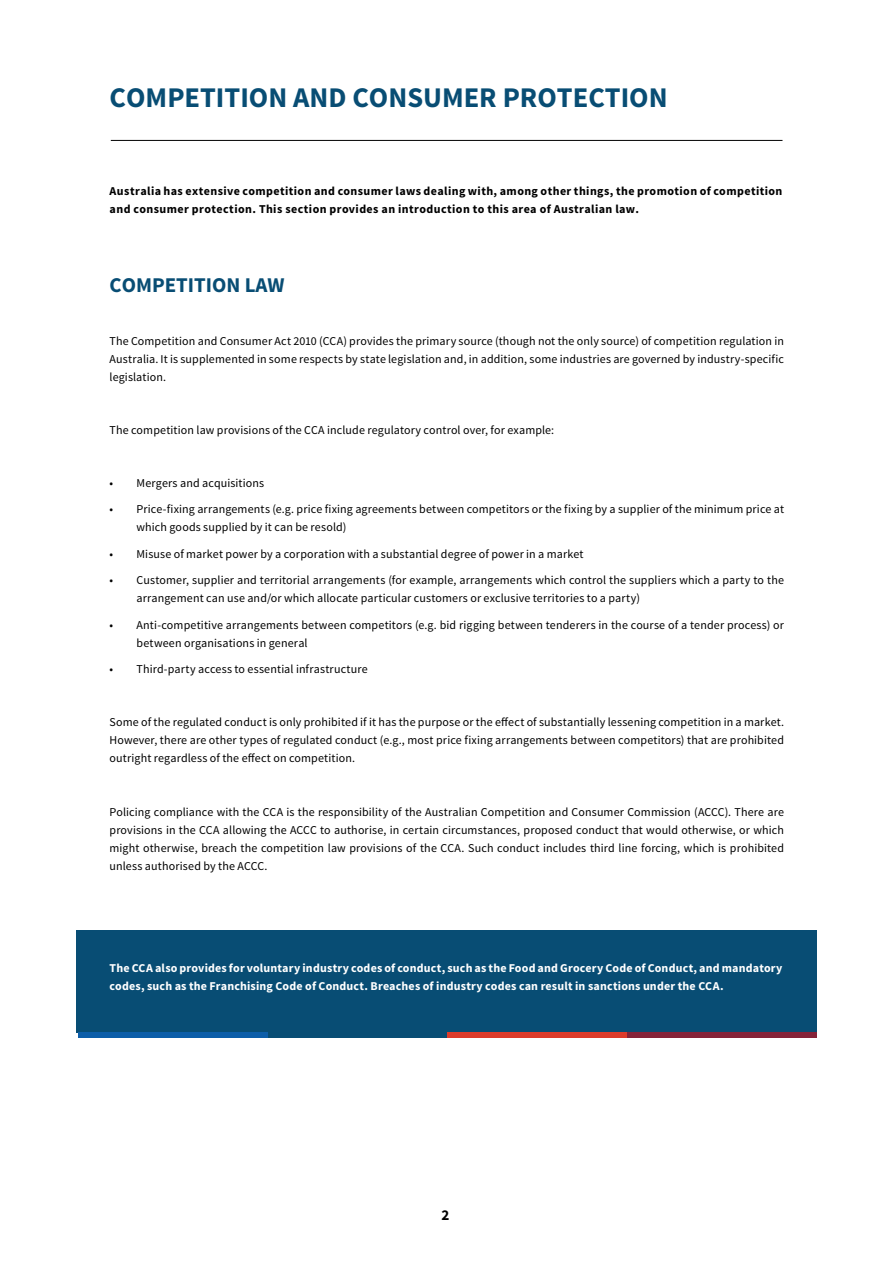
<style>
.page{position:relative;width:893px;height:1263px;background:#fff}
.page>*{position:absolute;margin:0;border:0;box-sizing:border-box;transform-origin:0 0}
.t1{font:700 28.5px "Source Sans Pro";color:#084d74}
.t2{font:700 21px "Source Sans Pro";color:#084d74}
.t3{font:700 15px "Source Sans Pro";color:#000}
.t4{font:12px/18px "Source Sans Pro";letter-spacing:.01em;color:#000;text-align:justify}
.t5{font:700 12px/18px "Source Sans Pro";letter-spacing:.015em;color:#fff}
.t6{font:700 12px/18px "Source Sans Pro";letter-spacing:.035em;color:#000}
</style>
<div class="page">
<div style="left:77px;top:930px;width:740px;height:102px;background:#084d74"></div>
<div style="left:78px;top:1032px;width:190px;height:6px;background:#0d5ea9"></div>
<div style="left:268px;top:1032px;width:180px;height:6px;background:#084d74"></div>
<div style="left:448px;top:1032px;width:179px;height:6px;background:#dd3b2b"></div>
<div style="left:627px;top:1032px;width:190px;height:6px;background:#852339"></div>
<hr style="left:111px;top:140px;width:671px;height:1px;background:#000">
<h1 class="t1" style="left:110px;top:80px;width:559px">COMPETITION AND CONSUMER PROTECTION</h1>
<p class="t6" style="left:110px;top:183px;width:674px">Australia has extensive competition and consumer laws dealing with, among other things, the promotion of competition and consumer protection. This section provides an introduction to this area of Australian law.</p>
<h2 class="t2" style="left:110px;top:271px;width:177px">COMPETITION LAW</h2>
<p class="t4" style="left:110px;top:332px;width:676px">The Competition and Consumer Act 2010 (CCA) provides the primary source (though not the only source) of competition regulation in Australia. It is supplemented in some respects by state legislation and, in addition, some industries are governed by industry-specific legislation.</p>
<p class="t4" style="left:110px;top:421px;width:446px">The competition law provisions of the CCA include regulatory control over, for example:</p>
<p class="t4" style="left:110px;top:474px;width:156px">• Mergers and acquisitions</p>
<p class="t4" style="left:137px;top:501px;width:649px;text-indent:-27px">• Price-fixing arrangements (e.g. price fixing agreements between competitors or the fixing by a supplier of the minimum price at which goods supplied by it can be resold)</p>
<p class="t4" style="left:110px;top:545px;width:476px">• Misuse of market power by a corporation with a substantial degree of power in a market</p>
<p class="t4" style="left:137px;top:572px;width:649px;text-indent:-27px">• Customer, supplier and territorial arrangements (for example, arrangements which control the suppliers which a party to the arrangement can use and/or which allocate particular customers or exclusive territories to a party)</p>
<p class="t4" style="left:137px;top:616px;width:649px;text-indent:-27px">• Anti-competitive arrangements between competitors (e.g. bid rigging between tenderers in the course of a tender process) or between organisations in general</p>
<p class="t4" style="left:110px;top:661px;width:260px">• Third-party access to essential infrastructure</p>
<p class="t4" style="left:110px;top:714px;width:676px">Some of the regulated conduct is only prohibited if it has the purpose or the effect of substantially lessening competition in a market.<br>However, there are other types of regulated conduct (e.g., most price fixing arrangements between competitors) that are prohibited outright regardless of the effect on competition.</p>
<p class="t4" style="left:110px;top:803px;width:676px">Policing compliance with the CCA is the responsibility of the Australian Competition and Consumer Commission (ACCC). There are provisions in the CCA allowing the ACCC to authorise, in certain circumstances, proposed conduct that would otherwise, or which might otherwise, breach the competition law provisions of the CCA. Such conduct includes third line forcing, which is prohibited unless authorised by the ACCC.</p>
<p class="t5" style="left:110px;top:960px;width:674px">The CCA also provides for voluntary industry codes of conduct, such as the Food and Grocery Code of Conduct, and mandatory codes, such as the Franchising Code of Conduct. Breaches of industry codes can result in sanctions under the CCA.</p>
<p class="t3" style="left:442px;top:1205px;width:9px">2</p>
</div>
